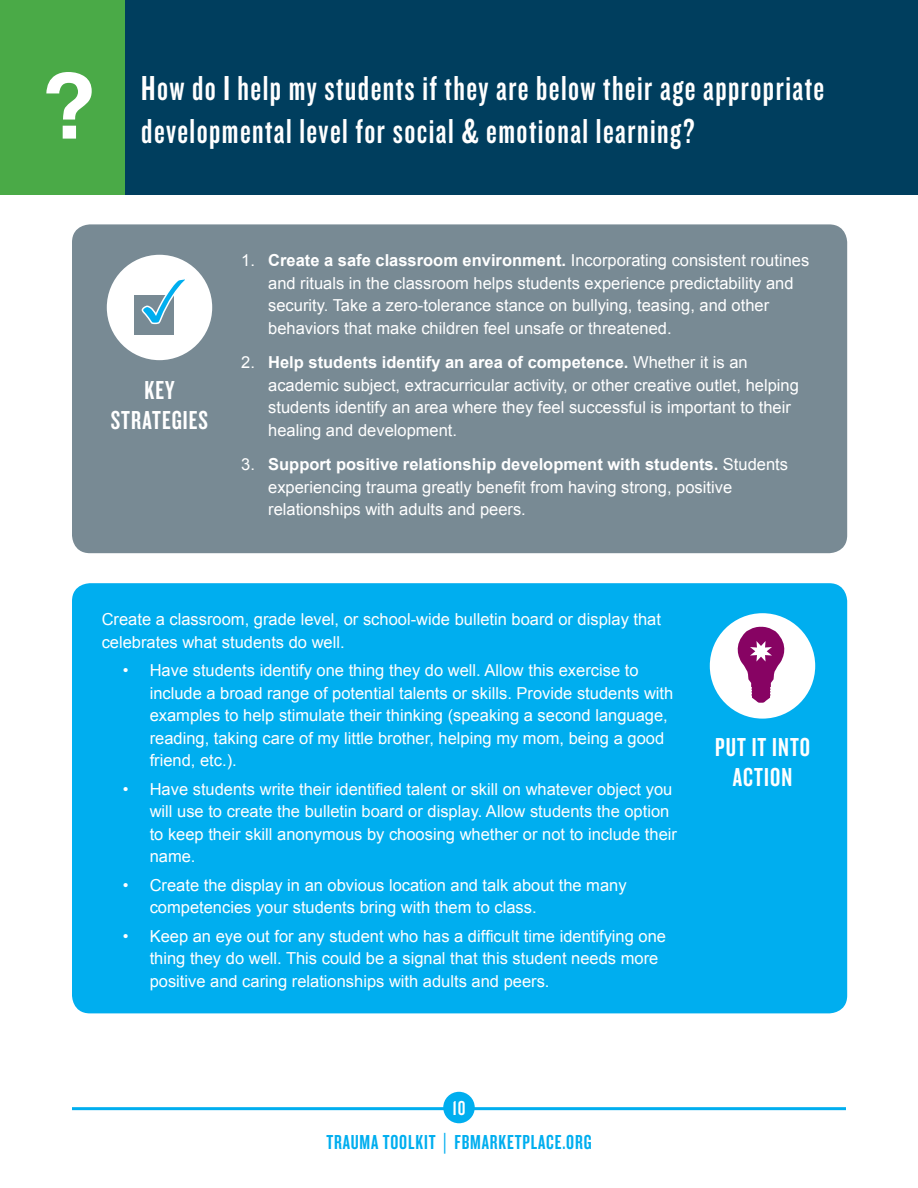
<style>
.page{position:relative;width:918px;height:1188px;background:#fff}
.page>*{position:absolute;margin:0;border:0;box-sizing:border-box;transform-origin:0 0}
.t1{font:36px/43.2px "Knockout 48 Featherweight";letter-spacing:.04em;color:#fff}
.t2{font:27px/30px "Knockout 48 Featherweight";letter-spacing:.04em;color:#fff;text-align:center}
.t3{font:21px "Knockout 48 Featherweight";letter-spacing:.04em;color:#00aeef}
.t4{font:21px "Knockout 48 Featherweight";color:#fff}
.t5{font:16.5px/22.5px "Arial";color:#fff}
.s1{font-weight:700}
.s2{font-size:26.25px}
</style>
<div class="page">
<hr style="left:72px;top:1107px;width:774px;height:3px;background:#00aeef">
<div style="left:443px;top:1092px;width:32px;height:31px;background:#00aeef;border-radius:50%"></div>
<div style="left:117px;top:0;width:801px;height:194px;background:#003e5e"></div>
<div style="left:72px;top:583px;width:775px;height:430px;background:#00aeef;border-radius:18px"></div>
<div style="left:710px;top:613px;width:105px;height:106px;background:#fff;border-radius:50%"></div>
<svg style="left:737px;top:626px;width:48px;height:77px"></svg>
<div style="left:72px;top:224px;width:775px;height:329px;background:#788a94;border-radius:18px"></div>
<div style="left:107px;top:255px;width:105px;height:105px;background:#fff;border-radius:50%"></div>
<div style="left:134px;top:296px;width:39px;height:39px;background:#788a94"></div>
<svg style="left:141px;top:279px;width:44px;height:46px"></svg>
<div style="left:0;top:0;width:125px;height:194px;background:#4aaa47"></div>
<svg style="left:46px;top:72px;width:46px;height:67px"></svg>
<hr style="left:917px;top:0;width:1px;height:194px;background:#00aeef">
<p class="t1" style="left:141px;top:65px;width:684px">How do I help my students if they are below their age appropriate developmental level for social &amp; emotional learning?</p>
<p class="t2" style="left:144px;top:374px;width:32px">KEY</p>
<p class="t2" style="left:111px;top:404px;width:99px">STRATEGIES</p>
<p class="t5" style="left:268px;top:250px;width:543px;text-indent:-27px">1. <span class="s1">Create a safe classroom environment.</span> Incorporating consistent routines and rituals in the classroom helps students experience predictability and security. Take a zero-tolerance stance on bullying, teasing, and other behaviors that make children feel unsafe or threatened.</p>
<p class="t5" style="left:268px;top:352px;width:532px;text-indent:-27px">2. <span class="s1">Help students identify an area of competence.</span> Whether it is an academic subject, extracurricular activity, or other creative outlet, helping students identify an area where they feel successful is important to their healing and development.</p>
<p class="t5" style="left:268px;top:454px;width:521px;text-indent:-27px">3. <span class="s1">Support positive relationship development with students.</span> Students experiencing trauma greatly benefit from having strong, positive relationships with adults and peers.</p>
<p class="t5" style="left:102px;top:608px;width:561px">Create a classroom, grade level, or school-wide bulletin board or display that celebrates what students do well.</p>
<p class="t5" style="left:150px;top:659px;width:525px;text-indent:-27px">• Have students identify one thing they do well. Allow this exercise to include a broad range of potential talents or skills. Provide students with examples to help stimulate their thinking (speaking a second language, reading, taking care of my little brother, helping my mom, being a good friend, etc.).</p>
<p class="t5" style="left:150px;top:778px;width:529px;text-indent:-27px">• Have students write their identified talent or skill on whatever object you will use to create the bulletin board or display. Allow students the option to keep their skill anonymous by choosing whether or not to include their name.</p>
<p class="t5" style="left:150px;top:874px;width:478px;text-indent:-27px">• Create the display in an obvious location and talk about the many competencies your students bring with them to class.</p>
<p class="t5" style="left:150px;top:925px;width:518px;text-indent:-27px">• Keep an eye out for any student who has a difficult time identifying one thing they do well. This could be a signal that this student needs more positive and caring relationships with adults and peers.</p>
<p class="t2" style="left:715px;top:731px;width:97px">PUT IT INTO<br>ACTION</p>
<p class="t4" style="left:452px;top:1095px;width:15px">10</p>
<p class="t3" style="left:326px;top:1130px;width:267px">TRAUMA TOOLKIT <span class="s2">|</span> FBMARKETPLACE.ORG</p>
</div>
